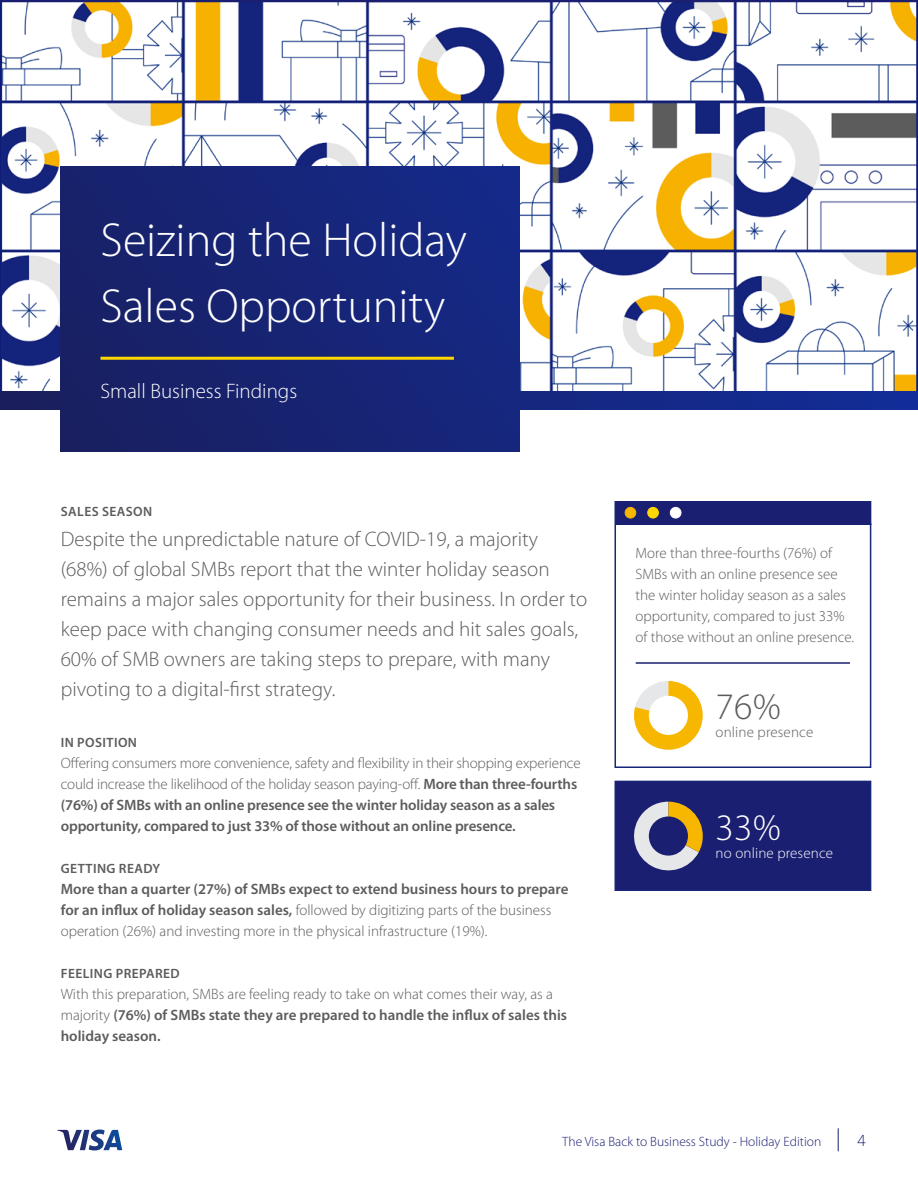
<style>
.page{position:relative;width:918px;height:1188px;background:#fff}
.page>*{position:absolute;margin:0;border:0;box-sizing:border-box;transform-origin:0 0}
.t1{font:300 48px/66px "Myriad Pro";color:#fff}
.t2{font:300 37.5px "Myriad Pro";color:#5c5c5c}
.t3{font:300 37.5px "Myriad Pro";color:#fff}
.t4{font:300 21px/30px "Myriad Pro";color:#5c5c5c}
.t5{font:300 21px "Myriad Pro";color:#fff}
.t6{font:300 15px/21px "Myriad Pro";color:#5c5c5c}
.t7{font:600 15px/21px "Myriad Pro";letter-spacing:-.01em;color:#5c5c5c}
.t8{font:300 15px "Myriad Pro";letter-spacing:.01em;color:#fff}
.t9{font:300 15px "Benton Sans";color:#1a1f71}
.t10{font:600 13.5px "Myriad Pro";letter-spacing:.03em;color:#5c5c5c}
.t11{font:300 13.5px "Myriad Pro";color:#1a1f71}
.s1{font-weight:300}
.s2{font-weight:600}
</style>
<div class="page">
<svg style="left:838px;top:1128px;width:1px;height:23px"></svg>
<svg style="left:57px;top:1130px;width:65px;height:20px"></svg>
<img style="left:0;top:2px;width:918px;height:389px">
<div style="left:615px;top:501px;width:256px;height:267px;border:2px solid #172678"></div>
<div style="left:615px;top:781px;width:256px;height:110px;background:#1a1f71"></div>
<hr style="left:616px;top:523px;width:256px;height:2px;background:#172678">
<svg style="left:634px;top:681px;width:69px;height:69px"></svg>
<svg style="left:634px;top:802px;width:69px;height:69px"></svg>
<div style="left:616px;top:502px;width:254px;height:22px;background:#1a1f71"></div>
<div style="left:625px;top:507px;width:11px;height:11px;background:#f7b600;border-radius:50%"></div>
<div style="left:625px;top:507px;width:11px;height:11px;border:1px solid #f7b600;border-radius:50%"></div>
<div style="left:648px;top:507px;width:10px;height:11px;background:#ffd700;border-radius:50%"></div>
<div style="left:648px;top:507px;width:11px;height:11px;border:1px solid #ffd700;border-radius:50%"></div>
<div style="left:670px;top:507px;width:11px;height:11px;background:#fff;border-radius:50%"></div>
<div style="left:670px;top:507px;width:11px;height:11px;border:1px solid #fff;border-radius:50%"></div>
<svg style="left:0;top:391px;width:918px;height:19px;background:#142884"></svg>
<div style="left:61px;top:166px;width:459px;height:286px;background:linear-gradient(to right,#192165,#152884)"></div>
<hr style="left:100px;top:357px;width:354px;height:3px;background:#ffd700">
<hr style="left:0;top:0;width:918px;height:2px;background:#1a1f71">
<hr style="left:636px;top:662px;width:214px;height:2px;background:#1a1f71">
<h2 class="t1" style="left:100px;top:208px;width:368px">Seizing the Holiday<br>Sales Opportunity</h2>
<h3 class="t5" style="left:100px;top:380px;width:198px">Small Business Findings</h3>
<h4 class="t10" style="left:61px;top:503px;width:93px">SALES SEASON</h4>
<p class="t4" style="left:61px;top:524px;width:528px">Despite the unpredictable nature of COVID-19, a majority (68%) of global SMBs report that the winter holiday season remains a major sales opportunity for their business. In order to keep pace with changing consumer needs and hit sales goals, 60% of SMB owners are taking steps to prepare, with many pivoting to a digital-first strategy.</p>
<h4 class="t10" style="left:61px;top:734px;width:78px">IN POSITION</h4>
<p class="t7" style="left:61px;top:752px;width:522px"><span class="s1">Offering consumers more convenience, safety and flexibility in their shopping experience could increase the likelihood of the holiday season paying-off.</span> More than three-fourths (76%) of SMBs with an online presence see the winter holiday season as a sales opportunity, compared to just 33% of those without an online presence.</p>
<h4 class="t10" style="left:61px;top:860px;width:101px">GETTING READY</h4>
<p class="t6" style="left:61px;top:879px;width:509px"><span class="s2">More than a quarter (27%) of SMBs expect to extend business hours to prepare for an influx of holiday season sales,</span> followed by digitizing parts of the business operation (26%) and investing more in the physical infrastructure (19%).</p>
<h4 class="t10" style="left:61px;top:965px;width:120px">FEELING PREPARED</h4>
<p class="t6" style="left:61px;top:984px;width:508px">With this preparation, SMBs are feeling ready to take on what comes their way, as a majority <span class="s2">(76%) of SMBs state they are prepared to handle the influx of sales this holiday season.</span></p>
<p class="t6" style="left:636px;top:543px;width:220px">More than three-fourths (76%) of SMBs with an online presence see the winter holiday season as a sales opportunity, compared to just 33% of those without an online presence.</p>
<p class="t2" style="left:716px;top:686px;width:66px">76%</p>
<p class="t6" style="left:716px;top:721px;width:99px">online presence</p>
<p class="t3" style="left:716px;top:807px;width:66px">33%</p>
<p class="t8" style="left:716px;top:845px;width:119px">no online presence</p>
<p class="t11" style="left:562px;top:1134px;width:260px">The Visa Back to Business Study - Holiday Edition</p>
<p class="t9" style="left:857px;top:1132px;width:10px">4</p>
</div>
